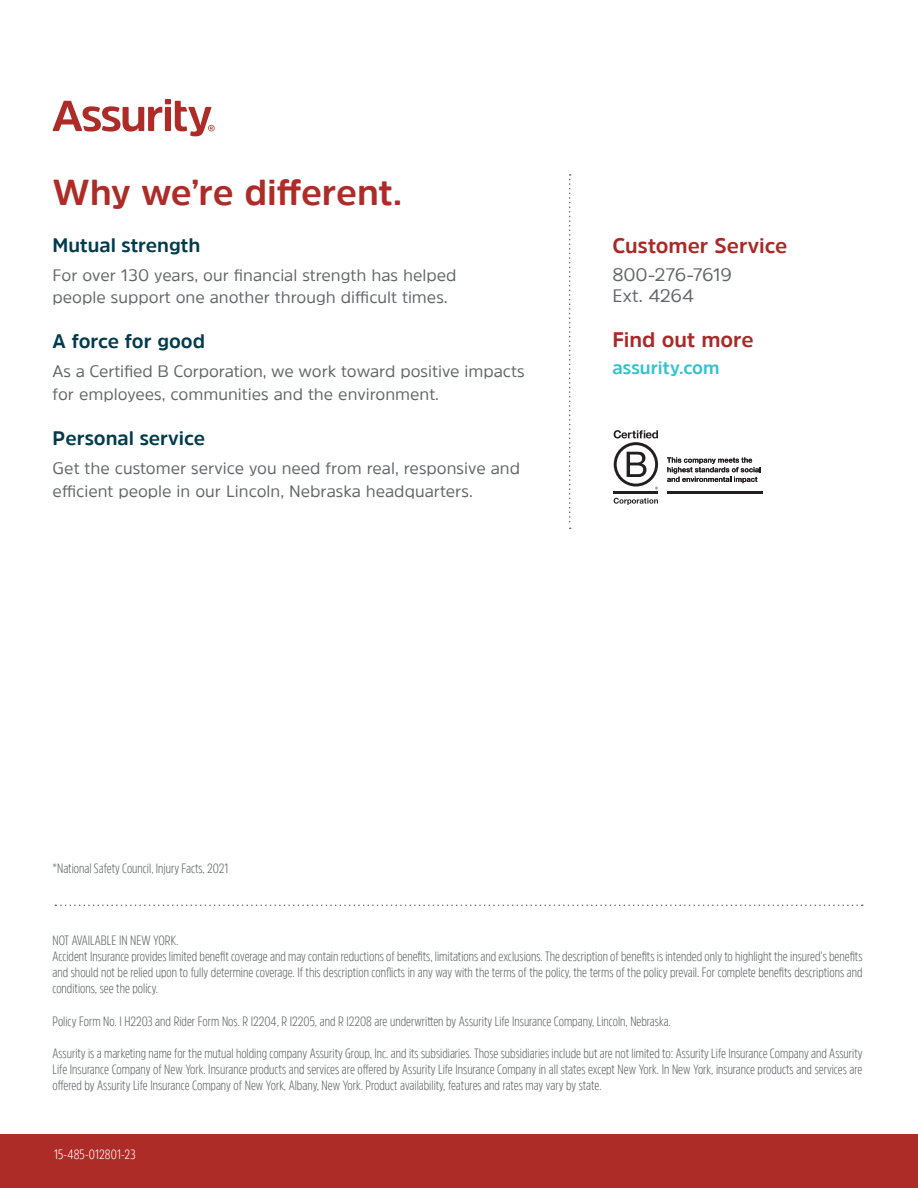
<style>
.page{position:relative;width:918px;height:1188px;background:#fff}
.page>*{position:absolute;margin:0;border:0;box-sizing:border-box;transform-origin:0 0}
.H3_22pt_24pt_leading__red{font:700 36px "Amsi Pro";letter-spacing:-.005em;color:#ae2c28}
.H6_14_pt_16pt_leading__red{font:700 21px "Amsi Pro";color:#aa2928}
.t1{font:700 19.5px "Amsi Pro";color:#003b4d}
.Body_Intro_14_pt_18pt_leading__gray{font:18px "Amsi Pro";letter-spacing:-.02em;color:#63656a}
.Body_Intro_14_pt_18pt_leading__gray-2{font:700 18px "Amsi Pro";color:#38c1cc}
.t2{font:16.5px/22.5px "Amsi Pro";color:#63656a}
.t3{font:300 13.5px/16.2px "Amsi Pro Cond";color:#62656a;text-align:justify}
.footnoty{font:300 13.5px "Amsi Pro Cond";letter-spacing:.01em;color:#fff}
</style>
<div class="page">
<div style="left:0;top:1135px;width:918px;height:53px;background:#ae2c28"></div>
<svg style="left:55px;top:905px;width:808px;height:1px"></svg>
<svg style="left:53px;top:99px;width:162px;height:37px"></svg>
<svg style="left:569px;top:174px;width:2px;height:355px"></svg>
<hr style="left:614px;top:491px;width:44px;height:3px;background:#231f20">
<svg style="left:614px;top:430px;width:44px;height:59px"></svg>
<svg style="left:614px;top:498px;width:44px;height:7px"></svg>
<hr style="left:667px;top:491px;width:96px;height:3px;background:#231f20">
<svg style="left:667px;top:457px;width:94px;height:26px"></svg>
<p class="H3_22pt_24pt_leading__red" style="left:53px;top:167px;width:351px">Why we’re different.</p>
<p class="t1" style="left:53px;top:231px;width:149px">Mutual strength</p>
<p class="t2" style="left:53px;top:263px;width:405px">For over 130 years, our financial strength has helped people support one another through difficult times.</p>
<p class="t1" style="left:53px;top:328px;width:154px">A force for good</p>
<p class="t2" style="left:53px;top:360px;width:474px">As a Certified B Corporation, we work toward positive impacts for employees, communities and the environment.</p>
<p class="t1" style="left:53px;top:424px;width:154px">Personal service</p>
<p class="t2" style="left:53px;top:457px;width:469px">Get the customer service you need from real, responsive and efficient people in our Lincoln, Nebraska headquarters.</p>
<p class="H6_14_pt_16pt_leading__red" style="left:612px;top:231px;width:177px">Customer Service</p>
<p class="Body_Intro_14_pt_18pt_leading__gray" style="left:612px;top:262px;width:121px">800-276-7619</p>
<p class="Body_Intro_14_pt_18pt_leading__gray" style="left:612px;top:283px;width:83px">Ext. 4264</p>
<p class="H6_14_pt_16pt_leading__red" style="left:612px;top:325px;width:143px">Find out more</p>
<p class="Body_Intro_14_pt_18pt_leading__gray-2" style="left:612px;top:356px;width:109px">assurity.com</p>
<p class="t3" style="left:53px;top:860px;width:178px">*National Safety Council, Injury Facts, 2021</p>
<p class="t3" style="left:53px;top:931px;width:127px">NOT AVAILABLE IN NEW YORK.</p>
<p class="t3" style="left:53px;top:948px;width:812px">Accident Insurance provides limited benefit coverage and may contain reductions of benefits, limitations and exclusions. The description of benefits is intended only to highlight the insured’s benefits and should not be relied upon to fully determine coverage. If this description conflicts in any way with the terms of the policy, the terms of the policy prevail. For complete benefits descriptions and conditions, see the policy.</p>
<p class="t3" style="left:53px;top:1012px;width:620px">Policy Form No. I H2203 and Rider Form Nos. R I2204, R I2205, and R I2208 are underwritten by Assurity Life Insurance Company, Lincoln, Nebraska.</p>
<p class="t3" style="left:53px;top:1045px;width:812px">Assurity is a marketing name for the mutual holding company Assurity Group, Inc. and its subsidiaries. Those subsidiaries include but are not limited to: Assurity Life Insurance Company and Assurity Life Insurance Company of New York. Insurance products and services are offered by Assurity Life Insurance Company in all states except New York. In New York, insurance products and services are offered by Assurity Life Insurance Company of New York, Albany, New York. Product availability, features and rates may vary by state.</p>
<p class="footnoty" style="left:54px;top:1145px;width:83px">15-485-012801-23</p>
</div>
